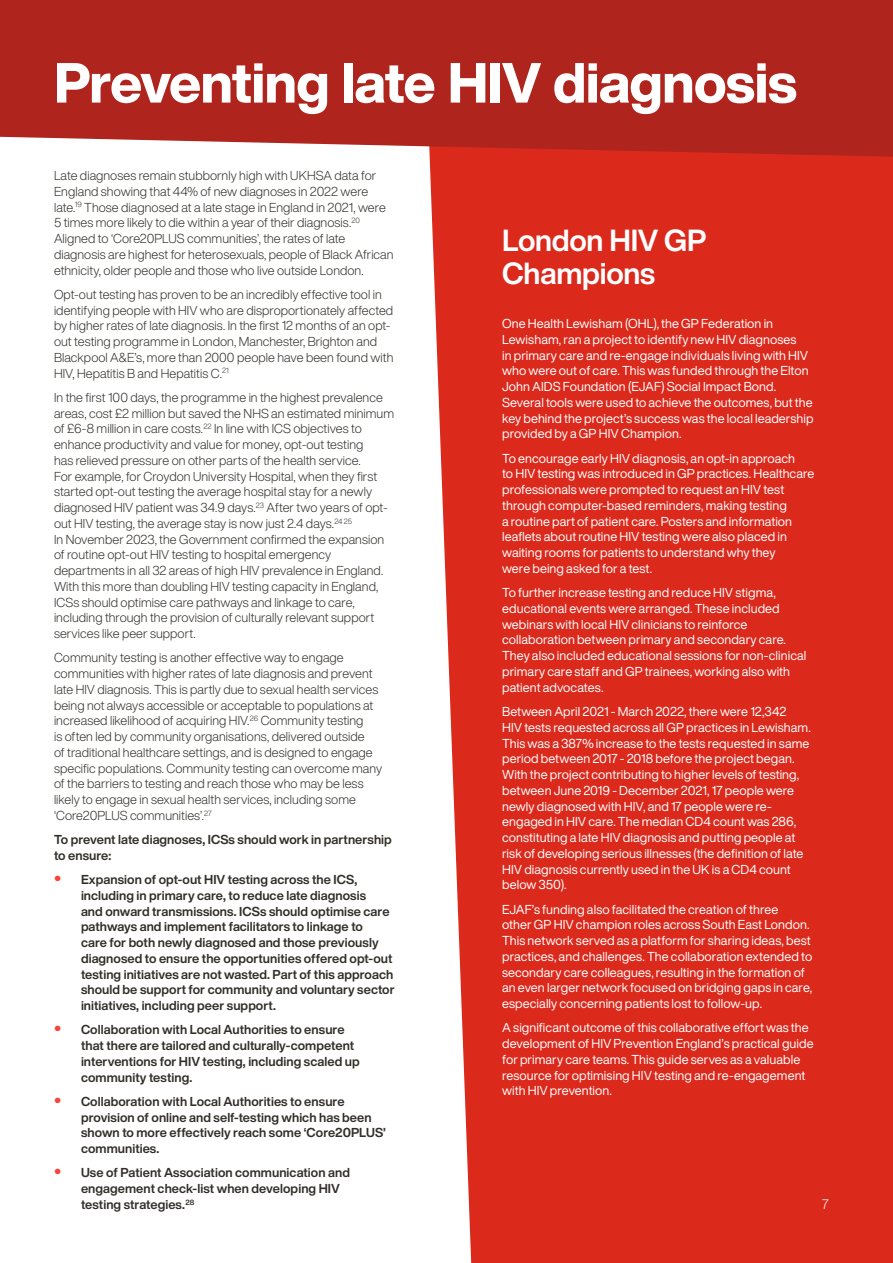
<style>
.page{position:relative;width:893px;height:1263px;background:#fff}
.page>*{position:absolute;margin:0;border:0;box-sizing:border-box;transform-origin:0 0}
.t1{font:800 55.5px "Helvetica Now Display";letter-spacing:-.01em;color:#fff}
.NAT_BODY_TEXT{font:700 30px/33px "Helvetica Now Display";letter-spacing:-.01em;color:#fff}
.t2{font:300 13.5px "Helvetica Now Display";color:#fff}
.NAT_BODY_TEXT-2{font:12.75px/15.8px "Helvetica Now Display";letter-spacing:.005em;color:#fff}
.NAT_BODY_TEXT-3{font:300 12.75px/15.8px "Helvetica Now Display";letter-spacing:.005em;color:#322f2a}
.NAT_BODY_TEXT-4{font:700 12.75px/15.8px "Helvetica Now Display";letter-spacing:.005em;color:#322f2a}
.s1{font-size:19.5px;color:#f9423a}
</style>
<div class="page">
<div style="left:429px;top:157px;width:464px;height:1106px;background:#db291c"></div>
<div style="left:0;top:0;width:893px;height:157px;background:#af241c"></div>
<p class="t1" style="left:54px;top:44px;width:744px">Preventing late HIV diagnosis</p>
<p class="NAT_BODY_TEXT-3" style="left:54px;top:168px;width:341px">Late diagnoses remain stubbornly high with UKHSA data for England showing that 44% of new diagnoses in 2022 were late.<sup>19</sup> Those diagnosed at a late stage in England in 2021, were 5 times more likely to die within a year of their diagnosis.<sup>20<br></sup>Aligned to ‘Core20PLUS communities’, the rates of late diagnosis are highest for heterosexuals, people of Black African ethnicity, older people and those who live outside London.</p>
<p class="NAT_BODY_TEXT-3" style="left:54px;top:286px;width:341px">Opt-out testing has proven to be an incredibly effective tool in identifying people with HIV who are disproportionately affected by higher rates of late diagnosis. In the first 12 months of an opt&shy;out testing programme in London, Manchester, Brighton and Blackpool A&amp;E’s, more than 2000 people have been found with HIV, Hepatitis B and Hepatitis C.<sup>21</sup></p>
<p class="NAT_BODY_TEXT-3" style="left:54px;top:389px;width:342px">In the first 100 days, the programme in the highest prevalence areas, cost £2 million but saved the NHS an estimated minimum of £6-8 million in care costs.<sup>22</sup> In line with ICS objectives to enhance productivity and value for money, opt-out testing<br>has relieved pressure on other parts of the health service.<br>For example, for Croydon University Hospital, when they first started opt-out testing the average hospital stay for a newly diagnosed HIV patient was 34.9 days.<sup>23</sup> After two years of opt&shy;out HIV testing, the average stay is now just 2.4 days.<sup>24</sup> <sup>25<br></sup>In November 2023, the Government confirmed the expansion of routine opt-out HIV testing to hospital emergency departments in all 32 areas of high HIV prevalence in England.<br>With this more than doubling HIV testing capacity in England, ICSs should optimise care pathways and linkage to care, including through the provision of culturally relevant support services like peer support.</p>
<p class="NAT_BODY_TEXT-3" style="left:54px;top:650px;width:330px">Community testing is another effective way to engage communities with higher rates of late diagnosis and prevent late HIV diagnosis. This is partly due to sexual health services being not always accessible or acceptable to populations at increased likelihood of acquiring HIV.<sup>26</sup> Community testing<br>is often led by community organisations, delivered outside<br>of traditional healthcare settings, and is designed to engage specific populations. Community testing can overcome many of the barriers to testing and reach those who may be less likely to engage in sexual health services, including some ‘Core20PLUS communities’.<sup>27</sup></p>
<p class="NAT_BODY_TEXT-4" style="left:54px;top:832px;width:339px">To prevent late diagnoses, ICSs should work in partnership to ensure:</p>
<p class="NAT_BODY_TEXT-4" style="left:81px;top:872px;width:315px;text-indent:-27px"><span class="s1">•</span> Expansion of opt-out HIV testing across the ICS, including in primary care, to reduce late diagnosis<br>and onward transmissions. ICSs should optimise care pathways and implement facilitators to linkage to<br>care for both newly diagnosed and those previously diagnosed to ensure the opportunities offered opt-out testing initiatives are not wasted. Part of this approach should be support for community and voluntary sector initiatives, including peer support.</p>
<p class="NAT_BODY_TEXT-4" style="left:81px;top:1022px;width:280px;text-indent:-27px"><span class="s1">•</span> Collaboration with Local Authorities to ensure that there are tailored and culturally-competent interventions for HIV testing, including scaled up community testing.</p>
<p class="NAT_BODY_TEXT-4" style="left:81px;top:1093px;width:306px;text-indent:-27px"><span class="s1">•</span> Collaboration with Local Authorities to ensure provision of online and self-testing which has been shown to more effectively reach some ‘Core20PLUS’ communities.</p>
<p class="NAT_BODY_TEXT-4" style="left:81px;top:1165px;width:270px;text-indent:-27px"><span class="s1">•</span> Use of Patient Association communication and engagement check-list when developing HIV testing strategies.<sup>28</sup></p>
<p class="NAT_BODY_TEXT" style="left:502px;top:224px;width:206px">London HIV GP<br>Champions</p>
<p class="NAT_BODY_TEXT-2" style="left:502px;top:316px;width:313px">One Health Lewisham (OHL), the GP Federation in Lewisham, ran a project to identify new HIV diagnoses<br>in primary care and re-engage individuals living with HIV who were out of care. This was funded through the Elton John AIDS Foundation (EJAF) Social Impact Bond.<br>Several tools were used to achieve the outcomes, but the key behind the project’s success was the local leadership provided by a GP HIV Champion.</p>
<p class="NAT_BODY_TEXT-2" style="left:502px;top:450px;width:314px">To encourage early HIV diagnosis, an opt-in approach<br>to HIV testing was introduced in GP practices. Healthcare professionals were prompted to request an HIV test through computer-based reminders, making testing<br>a routine part of patient care. Posters and information leaflets about routine HIV testing were also placed in waiting rooms for patients to understand why they<br>were being asked for a test.</p>
<p class="NAT_BODY_TEXT-2" style="left:502px;top:585px;width:306px">To further increase testing and reduce HIV stigma, educational events were arranged. These included webinars with local HIV clinicians to reinforce collaboration between primary and secondary care.<br>They also included educational sessions for non-clinical primary care staff and GP trainees, working also with patient advocates.</p>
<p class="NAT_BODY_TEXT-2" style="left:502px;top:703px;width:310px">Between April 2021 - March 2022, there were 12,342<br>HIV tests requested across all GP practices in Lewisham.<br>This was a 387% increase to the tests requested in same period between 2017 - 2018 before the project began.<br>With the project contributing to higher levels of testing, between June 2019 - December 2021, 17 people were newly diagnosed with HIV, and 17 people were re&shy;engaged in HIV care. The median CD4 count was 286, constituting a late HIV diagnosis and putting people at risk of developing serious illnesses (the definition of late HIV diagnosis currently used in the UK is a CD4 count below 350).</p>
<p class="NAT_BODY_TEXT-2" style="left:502px;top:901px;width:312px">EJAF’s funding also facilitated the creation of three<br>other GP HIV champion roles across South East London.<br>This network served as a platform for sharing ideas, best practices, and challenges. The collaboration extended to secondary care colleagues, resulting in the formation of an even larger network focused on bridging gaps in care, especially concerning patients lost to follow-up.</p>
<p class="NAT_BODY_TEXT-2" style="left:502px;top:1020px;width:313px">A significant outcome of this collaborative effort was the development of HIV Prevention England’s practical guide for primary care teams. This guide serves as a valuable resource for optimising HIV testing and re-engagement with HIV prevention.</p>
<p class="t2" style="left:822px;top:1195px;width:8px">7</p>
</div>
